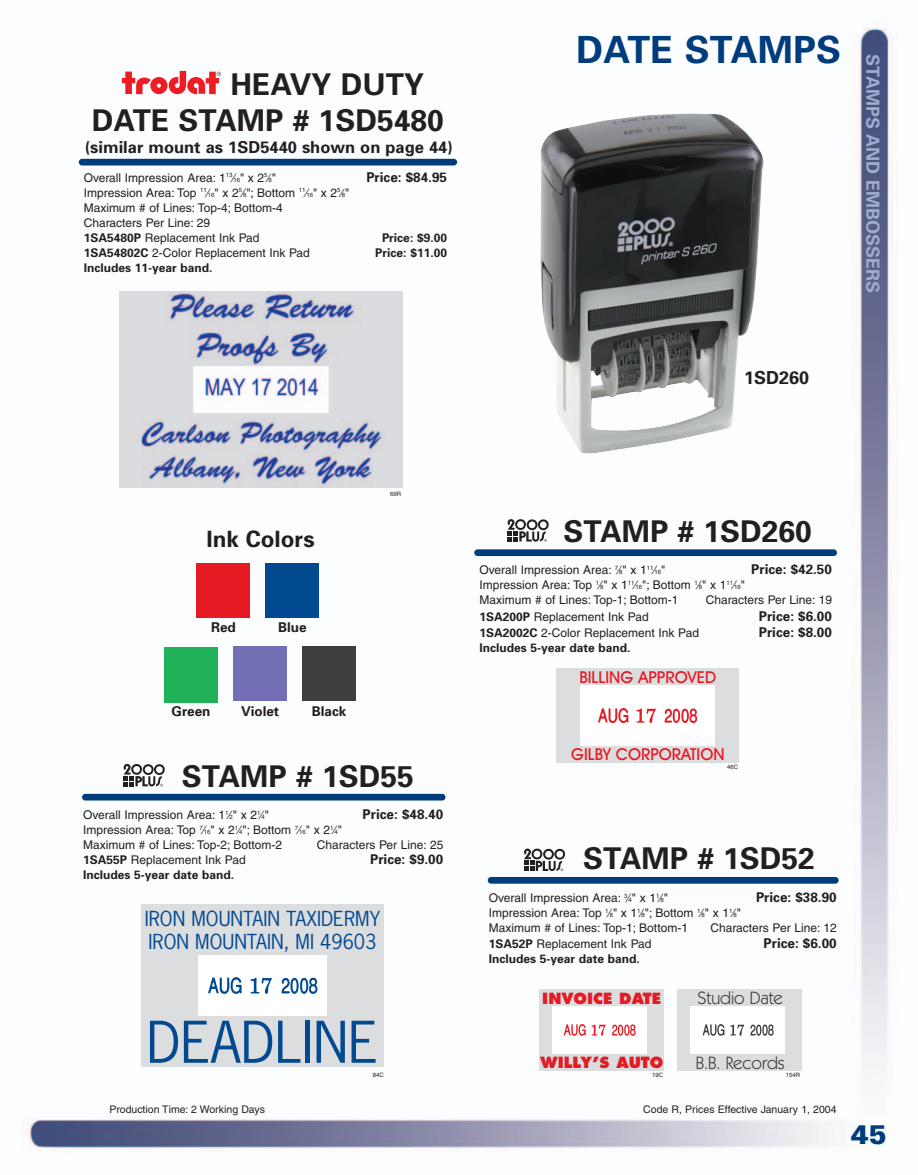
<style>
.page{position:relative;width:918px;height:1175px;background:#fff}
.page>*{position:absolute;margin:0;border:0;box-sizing:border-box;transform-origin:0 0}
.t1{font:54px "News Gothic";color:#014990}
.t2{font:700 37.5px "Univers";color:#013d7d}
.t3{font:700 30px/36px "Univers";color:#231f20}
.t4{font:900 27px "Univers";color:#013d7d}
.t5{font:700 22.5px "Univers";color:#231f20}
.t6{font:19.5px/22.5px "News Gothic";color:#014990}
.t7{font:18px "Kabel IT Cby BT";color:#3e3e3f}
.t8{font:700 18px "Univers";color:#a0abcd}
.t9{font:700 18px "Univers";color:#231f20}
.t10{font:700 16.5px "Univers";color:#231f20}
.t11{font:500 16.5px "Avant Garde IT Cby BT";color:#e51a23}
.t12{font:800 15px "Futura";color:#e51a23}
.t13{font:700 13.5px "Univers";color:#231f20}
.t14{font:12px/15px "Helvetica";color:#231f20}
.t15{font:700 12px "Univers";color:#231f20}
.t16{font:10.5px "Helvetica";color:#231f20}
.t17{font:6px "Helvetica";color:#231f20}
.s1{font-size:6px}
.s2{font-family:"Univers";font-weight:700}
</style>
<div class="page">
<img style="left:26px;top:27px;width:867px;height:1122px">
<div style="left:488px;top:877px;width:351px;height:6px;background:#013d7d;border-radius:3px"></div>
<div style="left:539px;top:989px;width:124px;height:81px;background:#dcdddf"></div>
<div style="left:474px;top:549px;width:363px;height:7px;background:#013d7d;border-radius:3px"></div>
<div style="left:82px;top:794px;width:363px;height:6px;background:#013d7d;border-radius:3px"></div>
<div style="left:553px;top:1006px;width:94px;height:47px;background:#fff"></div>
<div style="left:677px;top:989px;width:124px;height:81px;background:#dcdddf"></div>
<div style="left:690px;top:1006px;width:95px;height:47px;background:#fff"></div>
<div style="left:556px;top:668px;width:182px;height:94px;background:#dcdddf"></div>
<div style="left:580px;top:685px;width:135px;height:60px;background:#fff"></div>
<img style="left:598px;top:708px;width:98px;height:15px">
<div style="left:141px;top:904px;width:243px;height:162px;background:#dcdddf"></div>
<div style="left:198px;top:955px;width:128px;height:61px;background:#fff"></div>
<img style="left:540px;top:113px;width:223px;height:340px">
<img style="left:564px;top:1024px;width:71px;height:11px">
<img style="left:702px;top:1024px;width:72px;height:11px">
<img style="left:208px;top:977px;width:109px;height:17px">
<div style="left:196px;top:563px;width:54px;height:54px;background:#e51a23"></div>
<div style="left:265px;top:563px;width:54px;height:54px;background:#014990"></div>
<div style="left:164px;top:647px;width:54px;height:55px;background:#21b259"></div>
<div style="left:233px;top:647px;width:54px;height:54px;background:#716eb3"></div>
<div style="left:302px;top:647px;width:54px;height:54px;background:#3e3e3f"></div>
<div style="left:79px;top:159px;width:378px;height:6px;background:#013d7d;border-radius:3px"></div>
<svg style="left:507px;top:517px;width:42px;height:24px"></svg>
<svg style="left:524px;top:846px;width:41px;height:25px"></svg>
<svg style="left:124px;top:762px;width:41px;height:24px"></svg>
<svg style="left:122px;top:71px;width:99px;height:23px"></svg>
<img style="left:119px;top:292px;width:283px;height:195px">
<h3 class="t3" style="left:92px;top:69px;width:354px;text-indent:139px">HEAVY DUTY<br>DATE STAMP # 1SD5480</h3>
<h3 class="t10" style="left:85px;top:141px;width:370px">(similar mount as 1SD5440 shown on page 44)</h3>
<p class="t14" style="left:84px;top:171px;width:194px">Overall Impression Area: 1<sup>13</sup>⁄<span class="s1">16</span>" x 2<sup>5</sup>⁄<span class="s1">8</span>"</p>
<p class="t13" style="left:366px;top:172px;width:82px">Price: $84.95</p>
<p class="t14" style="left:84px;top:186px;width:267px">Impression Area: Top <sup>11</sup>⁄<span class="s1">16</span>" x 2<sup>5</sup>⁄<span class="s1">8</span>"; Bottom <sup>11</sup>⁄<span class="s1">16</span>" x 2<sup>5</sup>⁄<span class="s1">8</span>" Maximum # of Lines: Top-4; Bottom-4<br>Characters Per Line: 29<br><span class="s2">1SA5480P</span> Replacement Ink Pad</p>
<p class="t15" style="left:382px;top:233px;width:67px">Price: $9.00</p>
<p class="t14" style="left:84px;top:246px;width:228px"><span class="s2">1SA54802C</span> 2-Color Replacement Ink Pad</p>
<p class="t15" style="left:375px;top:248px;width:73px">Price: $11.00</p>
<p class="t15" style="left:84px;top:263px;width:130px">Includes 11-year band.</p>
<h2 class="t2" style="left:576px;top:36px;width:266px">DATE STAMPS</h2>
<h3 class="t8" style="left:879px;top:54px;width:241px;rotate:90deg">STAMPS AND EMBOSSERS</h3>
<h3 class="t9" style="left:744px;top:371px;width:67px">1SD260</h3>
<h3 class="t5" style="left:207px;top:531px;width:110px">Ink Colors</h3>
<p class="t13" style="left:211px;top:622px;width:26px">Red</p>
<p class="t13" style="left:278px;top:622px;width:30px">Blue</p>
<p class="t13" style="left:172px;top:706px;width:41px">Green</p>
<p class="t13" style="left:241px;top:706px;width:40px">Violet</p>
<p class="t13" style="left:312px;top:706px;width:36px">Black</p>
<p class="t17" style="left:390px;top:492px;width:13px">69R</p>
<h3 class="t3" style="left:182px;top:761px;width:233px">STAMP # 1SD55</h3>
<p class="t14" style="left:83px;top:808px;width:187px">Overall Impression Area: 1<sup>1</sup>⁄<span class="s1">2</span>" x 2<sup>1</sup>⁄<span class="s1">4</span>"</p>
<p class="t13" style="left:363px;top:809px;width:82px">Price: $48.40</p>
<p class="t14" style="left:83px;top:823px;width:260px">Impression Area: Top <sup>7</sup>⁄<span class="s1">16</span>" x 2<sup>1</sup>⁄<span class="s1">4</span>"; Bottom <sup>7</sup>⁄<span class="s1">16</span>" x 2<sup>1</sup>⁄<span class="s1">4</span>"<br>Maximum # of Lines: Top-2; Bottom-2</p>
<p class="t14" style="left:317px;top:838px;width:128px">Characters Per Line: 25</p>
<p class="t14" style="left:83px;top:853px;width:164px"><span class="s2">1SA55P</span> Replacement Ink Pad</p>
<p class="t13" style="left:370px;top:854px;width:75px">Price: $9.00</p>
<p class="t15" style="left:83px;top:870px;width:153px">Includes 5-year date band.</p>
<h3 class="t6" style="left:145px;top:908px;width:237px">IRON MOUNTAIN TAXIDERMY<br>IRON MOUNTAIN, MI 49603</h3>
<h1 class="t1" style="left:147px;top:1012px;width:233px">DEADLINE</h1>
<h3 class="t3" style="left:563px;top:516px;width:250px">STAMP # 1SD260</h3>
<p class="t14" style="left:480px;top:563px;width:187px">Overall Impression Area: <sup>7</sup>⁄<span class="s1">8</span>" x 1<sup>11</sup>⁄<span class="s1">16</span>"</p>
<p class="t13" style="left:751px;top:564px;width:82px">Price: $42.50</p>
<p class="t14" style="left:480px;top:578px;width:267px">Impression Area: Top <sup>1</sup>⁄<span class="s1">8</span>" x 1<sup>11</sup>⁄<span class="s1">16</span>"; Bottom <sup>1</sup>⁄<span class="s1">8</span>" x 1<sup>11</sup>⁄<span class="s1">16</span>"<br>Maximum # of Lines: Top-1; Bottom-1</p>
<p class="t14" style="left:706px;top:593px;width:128px">Characters Per Line: 19</p>
<p class="t14" style="left:480px;top:610px;width:171px"><span class="s2">1SA200P</span> Replacement Ink Pad</p>
<p class="t13" style="left:759px;top:611px;width:75px">Price: $6.00</p>
<p class="t14" style="left:480px;top:626px;width:221px"><span class="s2">1SA2002C</span> 2-Color Replacement Ink Pad</p>
<p class="t13" style="left:759px;top:627px;width:75px">Price: $8.00</p>
<p class="t15" style="left:480px;top:643px;width:153px">Includes 5-year date band.</p>
<h3 class="t11" style="left:579px;top:671px;width:138px">BILLING APPROVED</h3>
<h3 class="t11" style="left:571px;top:748px;width:155px">GILBY CORPORATION</h3>
<p class="t17" style="left:727px;top:764px;width:13px">46C</p>
<h3 class="t3" style="left:583px;top:843px;width:233px">STAMP # 1SD52</h3>
<p class="t14" style="left:489px;top:891px;width:181px">Overall Impression Area: <sup>3</sup>⁄<span class="s1">4</span>" x 1<sup>1</sup>⁄<span class="s1">8</span>"</p>
<p class="t13" style="left:756px;top:892px;width:82px">Price: $38.90</p>
<p class="t14" style="left:489px;top:906px;width:254px">Impression Area: Top <sup>1</sup>⁄<span class="s1">8</span>" x 1<sup>1</sup>⁄<span class="s1">8</span>"; Bottom <sup>1</sup>⁄<span class="s1">8</span>" x 1<sup>1</sup>⁄<span class="s1">8</span>"<br>Maximum # of Lines: Top-1; Bottom-1</p>
<p class="t14" style="left:710px;top:921px;width:128px">Characters Per Line: 12</p>
<p class="t14" style="left:489px;top:937px;width:164px"><span class="s2">1SA52P</span> Replacement Ink Pad</p>
<p class="t13" style="left:764px;top:938px;width:75px">Price: $6.00</p>
<p class="t15" style="left:489px;top:954px;width:153px">Includes 5-year date band.</p>
<p class="t12" style="left:542px;top:991px;width:120px">INVOICE DATE</p>
<p class="t12" style="left:540px;top:1055px;width:125px">WILLY’S AUTO</p>
<h3 class="t7" style="left:698px;top:992px;width:87px">Studio Date</h3>
<h3 class="t7" style="left:696px;top:1056px;width:91px">B.B. Records</h3>
<p class="t17" style="left:373px;top:1072px;width:13px">84C</p>
<p class="t17" style="left:652px;top:1072px;width:13px">19C</p>
<p class="t17" style="left:786px;top:1072px;width:16px">154R</p>
<p class="t16" style="left:109px;top:1105px;width:157px">Production Time: 2 Working Days</p>
<p class="t16" style="left:643px;top:1105px;width:195px">Code R, Prices Effective January 1, 2004</p>
<h3 class="t4" style="left:851px;top:1124px;width:38px">45</h3>
</div>
